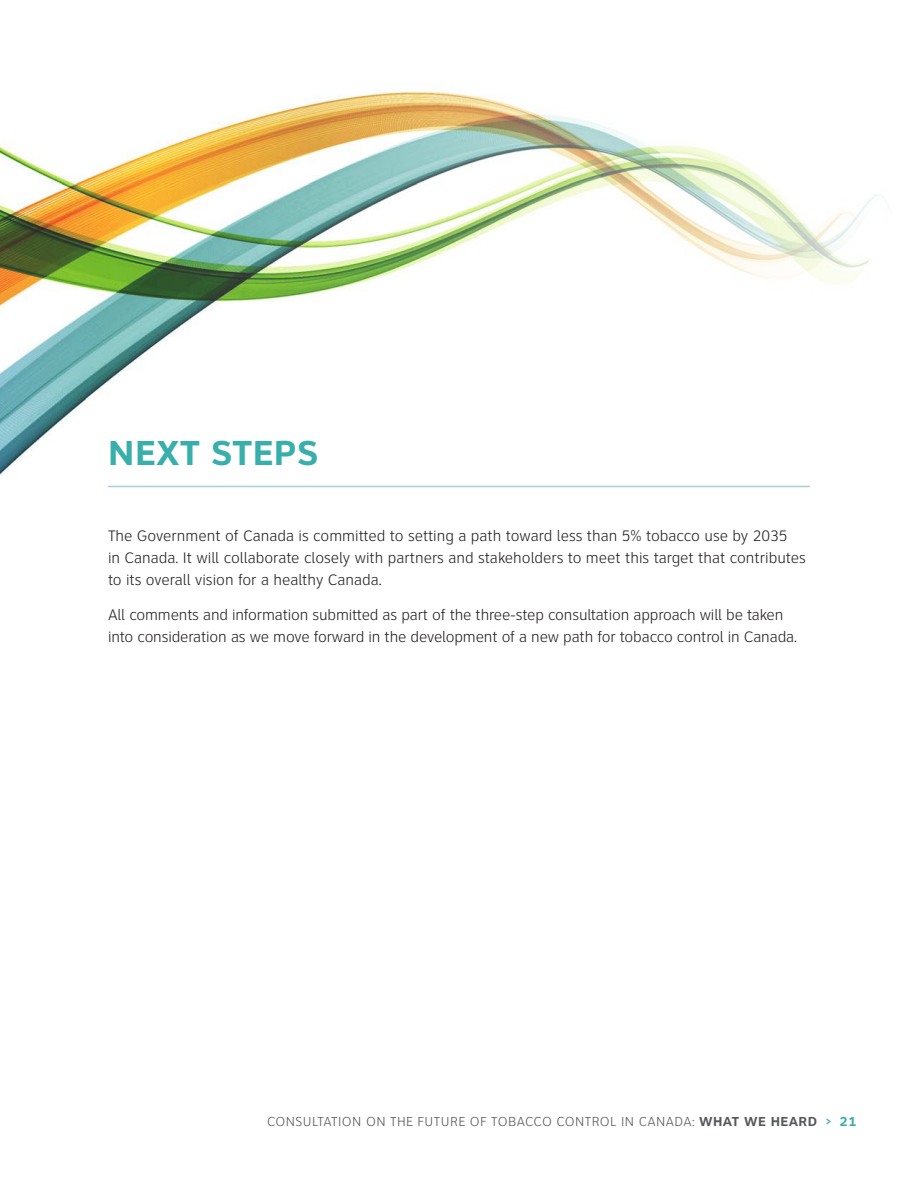
<style>
.page{position:relative;width:918px;height:1188px;background:#fff}
.page>*{position:absolute;margin:0;border:0;box-sizing:border-box;transform-origin:0 0}
.HD_1__w_rule{font:700 36px "Clearview ATT";letter-spacing:.015em;color:#38afab}
.BODY{font:300 15.75px/21.8px "Clearview ATT";letter-spacing:-.01em;color:#231f20}
.t1{font:300 13.5px "Clearview ATT";letter-spacing:.035em;color:#57585a}
.s1{font-weight:700}
.s2{font-family:"Archer";font-weight:700;color:#38afab}
.s3{font-weight:700;color:#38afab}
</style>
<div class="page">
<img style="left:0;top:91px;width:878px;height:397px">
<hr style="left:108px;top:486px;width:702px;height:1px;background:#a5d1d1">
<h1 class="HD_1__w_rule" style="left:108px;top:433px;width:212px">NEXT STEPS</h1>
<p class="BODY" style="left:108px;top:525px;width:699px">The Government of Canada is committed to setting a path toward less than 5% tobacco use by 2035<br>in Canada. It will collaborate closely with partners and stakeholders to meet this target that contributes to its overall vision for a healthy Canada.</p>
<p class="BODY" style="left:108px;top:604px;width:690px">All comments and information submitted as part of the three-step consultation approach will be taken into consideration as we move forward in the development of a new path for tobacco control in Canada.</p>
<p class="t1" style="left:267px;top:1114px;width:591px">CONSULTATION ON THE FUTURE OF TOBACCO CONTROL IN CANADA: <span class="s1">WHAT WE HEARD</span> <span class="s2">&gt;</span> <span class="s3">21</span></p>
</div>
